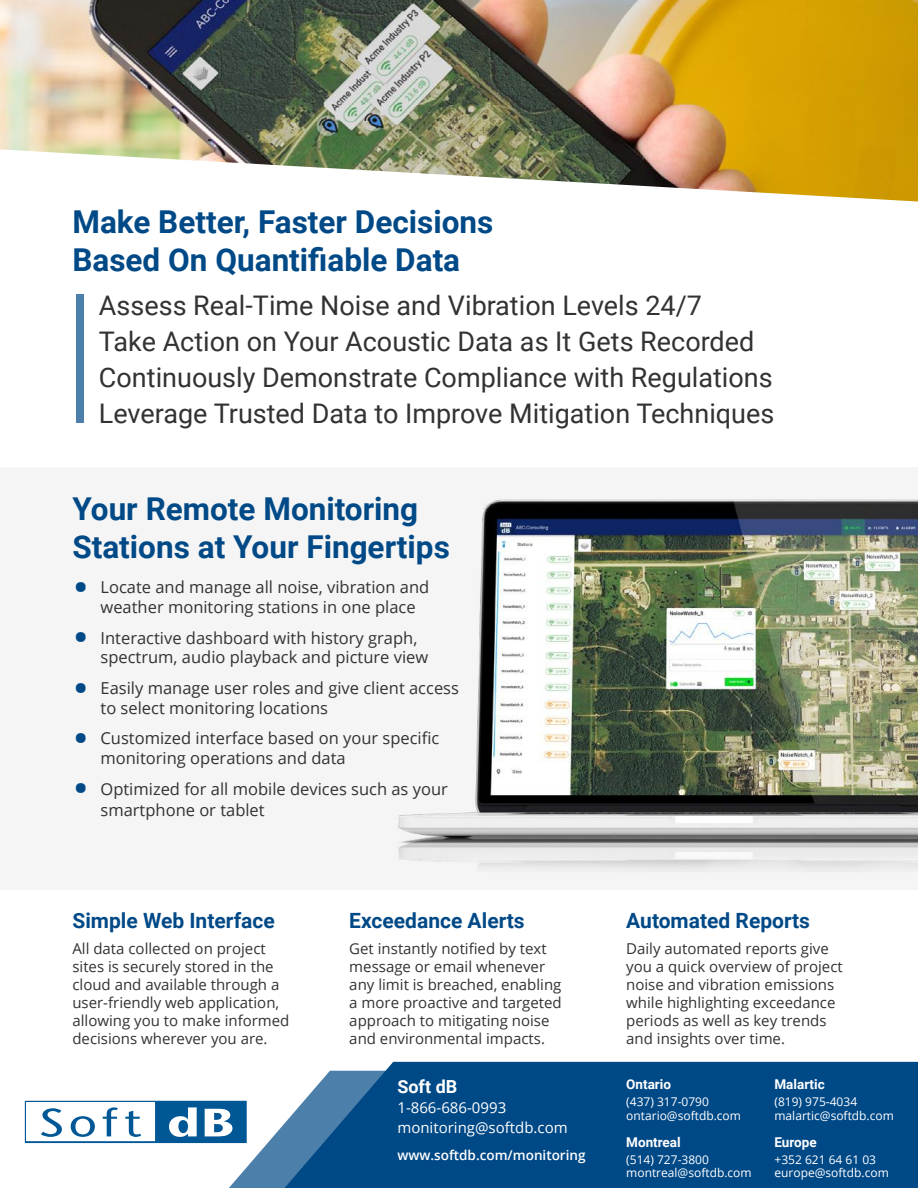
<style>
.page{position:relative;width:918px;height:1188px;background:#fff}
.page>*{position:absolute;margin:0;border:0;box-sizing:border-box;transform-origin:0 0}
.t1{font:700 31.5px/37.8px "Roboto";color:#004987}
.t2{font:27px/36px "Roboto";color:#333231}
.t3{font:700 21px "Roboto";color:#004987}
.t4{font:700 18px "Roboto";color:#fff}
.t5{font:16.5px/19.8px "Open Sans";color:#333231}
.t6{font:15px/18px "Open Sans";color:#333231}
.t7{font:15px/20px "Open Sans";color:#fff}
.t8{font:700 13.5px "Roboto";color:#fff}
.t9{font:600 13.5px "Open Sans";color:#fff}
.t10{font:12px/13.5px "Open Sans";color:#fff}
.s1{font-family:"Roboto";font-weight:900;font-size:39px;color:#004987}
</style>
<div class="page">
<div style="left:0;top:467px;width:918px;height:422px;background:#f5f5f5"></div>
<img style="left:0;top:0;width:918px;height:202px">
<img style="left:398px;top:499px;width:520px;height:371px">
<div style="left:76px;top:295px;width:8px;height:128px;background:#4d7fab"></div>
<svg style="left:205px;top:1100px;width:80px;height:88px"></svg>
<svg style="left:285px;top:1062px;width:633px;height:126px;background:#0b508c"></svg>
<svg style="left:25px;top:1101px;width:222px;height:42px"></svg>
<h1 class="t1" style="left:72px;top:202px;width:422px">Make Better, Faster Decisions<br>Based On Quantifiable Data</h1>
<h2 class="t2" style="left:99px;top:286px;width:677px">Assess Real-Time Noise and Vibration Levels 24/7<br>Take Action on Your Acoustic Data as It Gets Recorded Continuously Demonstrate Compliance with Regulations Leverage Trusted Data to Improve Mitigation Techniques</h2>
<h1 class="t1" style="left:72px;top:489px;width:379px">Your Remote Monitoring<br>Stations at Your Fingertips</h1>
<p class="t5" style="left:101px;top:577px;width:330px;text-indent:-27px"><span class="s1">•</span> Locate and manage all noise, vibration and weather monitoring stations in one place</p>
<p class="t5" style="left:101px;top:627px;width:329px;text-indent:-27px"><span class="s1">•</span> Interactive dashboard with history graph, spectrum, audio playback and picture view</p>
<p class="t5" style="left:101px;top:678px;width:360px;text-indent:-27px"><span class="s1">•</span> Easily manage user roles and give client access to select monitoring locations</p>
<p class="t5" style="left:101px;top:728px;width:340px;text-indent:-27px"><span class="s1">•</span> Customized interface based on your specific monitoring operations and data</p>
<p class="t5" style="left:101px;top:778px;width:349px;line-height:21.6px;text-indent:-27px"><span class="s1">•</span> Optimized for all mobile devices such as your smartphone or tablet</p>
<h3 class="t3" style="left:72px;top:906px;width:204px">Simple Web Interface</h3>
<p class="t6" style="left:72px;top:939px;width:219px">All data collected on project sites is securely stored in the cloud and available through a user-friendly web application, allowing you to make informed decisions wherever you are.</p>
<h3 class="t3" style="left:349px;top:906px;width:177px">Exceedance Alerts</h3>
<p class="t6" style="left:349px;top:939px;width:214px">Get instantly notified by text message or email whenever any limit is breached, enabling a more proactive and targeted approach to mitigating noise and environmental impacts.</p>
<p class="t4" style="left:397px;top:1074px;width:61px">Soft dB</p>
<p class="t7" style="left:397px;top:1097px;width:172px">1-866-686-0993 monitoring@softdb.com</p>
<p class="t9" style="left:397px;top:1146px;width:190px">www.softdb.com/monitoring</p>
<h3 class="t3" style="left:626px;top:906px;width:185px">Automated Reports</h3>
<p class="t6" style="left:626px;top:939px;width:218px">Daily automated reports give you a quick overview of project noise and vibration emissions while highlighting exceedance periods as well as key trends and insights over time.</p>
<p class="t8" style="left:626px;top:1075px;width:46px">Ontario</p>
<p class="t10" style="left:626px;top:1095px;width:116px">(437) 317-0790 ontario@softdb.com</p>
<p class="t8" style="left:626px;top:1133px;width:56px">Montreal</p>
<p class="t10" style="left:626px;top:1152px;width:127px">(514) 727-3800 montreal@softdb.com</p>
<p class="t8" style="left:774px;top:1075px;width:52px">Malartic</p>
<p class="t10" style="left:774px;top:1095px;width:121px">(819) 975-4034 malartic@softdb.com</p>
<p class="t8" style="left:774px;top:1133px;width:44px">Europe</p>
<p class="t10" style="left:774px;top:1152px;width:116px">+352 621 64 61 03 europe@softdb.com</p>
</div>
